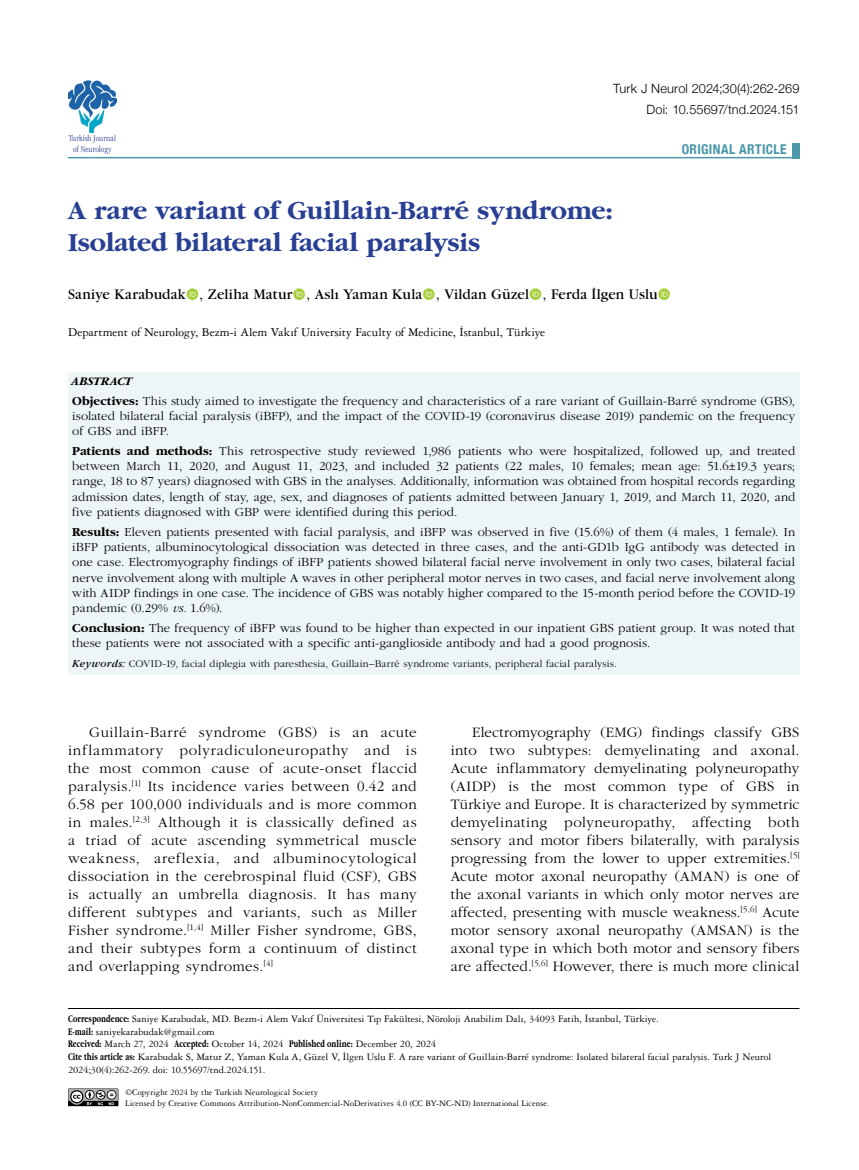
<style>
.page{position:relative;width:859px;height:1170px;background:#fff}
.page>*{position:absolute;margin:0;border:0;box-sizing:border-box;transform-origin:0 0}
.t1{font:27px/32.4px "Garamond Bold Tr";color:#283f93}
.t2{font:15px/18px "Garamond Tr";letter-spacing:.02em;color:#000;text-align:justify}
.t3{font:14.25px "Garamond Book Tr";letter-spacing:.015em;color:#000}
.t4{font:700 condensed 13.5px "Helvetica Neue";letter-spacing:.025em;color:#4a98aa}
.t5{font:12.75px/15.3px "Garamond Light Tr";letter-spacing:.005em;color:#000;text-align:justify}
.t6{font:12.75px "Garamond Three Tr";color:#000}
.t7{font:300 12.75px/21.3px "Helvetica Neue";letter-spacing:.005em;color:#000;text-align:right}
.t8{font:12px "Garamond Bold Italic Tr";letter-spacing:.02em;color:#000}
.t9{font:10.5px/12.6px "Garamond Three Tr";letter-spacing:.005em;color:#000}
.t10{font:10.5px "Garamond Light Tr";letter-spacing:.015em;color:#000}
.t11{font:9px/10.8px "Garamond Three Tr";letter-spacing:.005em;color:#000}
.t12{font:9px/10.8px "Garamond Condensed Light Tr";letter-spacing:.015em;color:#283f93;text-align:center}
.s1{font-family:"Garamond Bold Tr"}
.s2{font-family:"Garamond Italic Tr"}
.s3{font-family:"Garamond Book Italic Tr"}
.s4{font-family:"Garamond Cond Bold Tr"}
</style>
<div class="page">
<img style="left:68px;top:81px;width:49px;height:51px">
<hr style="left:68px;top:157px;width:731px;height:1px;background:#4a98aa">
<div style="left:792px;top:143px;width:7px;height:15px;background:#4a98aa"></div>
<div style="left:68px;top:372px;width:731px;height:302px;background:#edf5f7"></div>
<hr style="left:68px;top:1008px;width:731px;height:1px;background:#000">
<svg style="left:68px;top:1088px;width:50px;height:18px"></svg>
<p class="t7" style="left:613px;top:77px;width:188px">Turk J Neurol 2024;30(4):262-269<br>Doi: 10.55697/tnd.2024.151</p>
<p class="t12" style="left:69px;top:132px;width:49px">Turkish Journal of Neurology</p>
<p class="t4" style="left:682px;top:138px;width:106px">ORIGINAL ARTICLE</p>
<h1 class="t1" style="left:68px;top:193px;width:546px">A rare variant of Guillain-Barré syndrome:<br>Isolated bilateral facial paralysis</h1>
<p class="t3" style="left:68px;top:285px;width:591px">Saniye Karabudak , Zeliha Matur , Aslı Yaman Kula , Vildan Güzel , Ferda İlgen Uslu</p>
<p class="t6" style="left:68px;top:324px;width:479px">Department of Neurology, Bezm-i Alem Vakıf University Faculty of Medicine, İstanbul, Türkiye</p>
<p class="t8" style="left:72px;top:374px;width:62px">ABSTRACT</p>
<p class="t5" style="left:72px;top:392px;width:724px"><span class="s1">Objectives:</span> This study aimed to investigate the frequency and characteristics of a rare variant of Guillain-Barré syndrome (GBS), isolated bilateral facial paralysis (iBFP), and the impact of the COVID-19 (coronavirus disease 2019) pandemic on the frequency of GBS and iBFP.</p>
<p class="t5" style="left:72px;top:443px;width:724px"><span class="s1">Patients and methods:</span> This retrospective study reviewed 1,986 patients who were hospitalized, followed up, and treated between March 11, 2020, and August 11, 2023, and included 32 patients (22 males, 10 females; mean age: 51.6±19.3 years; range, 18 to 87 years) diagnosed with GBS in the analyses. Additionally, information was obtained from hospital records regarding admission dates, length of stay, age, sex, and diagnoses of patients admitted between January 1, 2019, and March 11, 2020, and five patients diagnosed with GBP were identified during this period.</p>
<p class="t5" style="left:72px;top:523px;width:724px"><span class="s1">Results:</span> Eleven patients presented with facial paralysis, and iBFP was observed in five (15.6%) of them (4 males, 1 female). In iBFP patients, albuminocytological dissociation was detected in three cases, and the anti-GD1b IgG antibody was detected in one case. Electromyography findings of iBFP patients showed bilateral facial nerve involvement in only two cases, bilateral facial nerve involvement along with multiple A waves in other peripheral motor nerves in two cases, and facial nerve involvement along with AIDP findings in one case. The incidence of GBS was notably higher compared to the 15-month period before the COVID-19 pandemic (0.29% <span class="s2">vs.</span> 1.6%).</p>
<p class="t5" style="left:72px;top:619px;width:724px"><span class="s1">Conclusion:</span> The frequency of iBFP was found to be higher than expected in our inpatient GBS patient group. It was noted that these patients were not associated with a specific anti-ganglioside antibody and had a good prognosis.</p>
<p class="t10" style="left:72px;top:657px;width:546px"><span class="s3">Keywords:</span> COVID-19, facial diplegia with paresthesia, Guillain–Barré syndrome variants, peripheral facial paralysis.</p>
<p class="t2" style="left:68px;top:722px;width:350px;text-indent:21px">Guillain-Barré syndrome (GBS) is an acute inflammatory polyradiculoneuropathy and is the most common cause of acute-onset flaccid paralysis.<sup>[1]</sup> Its incidence varies between 0.42 and 6.58 per 100,000 individuals and is more common in males.<sup>[2,3]</sup> Although it is classically defined as a triad of acute ascending symmetrical muscle weakness, areflexia, and albuminocytological dissociation in the cerebrospinal fluid (CSF), GBS is actually an umbrella diagnosis. It has many different subtypes and variants, such as Miller Fisher syndrome.<sup>[1,4]</sup> Miller Fisher syndrome, GBS, and their subtypes form a continuum of distinct and overlapping syndromes.<sup>[4]</sup></p>
<p class="t2" style="left:451px;top:722px;width:350px;text-indent:21px">Electromyography (EMG) findings classify GBS into two subtypes: demyelinating and axonal.<br>Acute inflammatory demyelinating polyneuropathy (AIDP) is the most common type of GBS in Türkiye and Europe. It is characterized by symmetric demyelinating polyneuropathy, affecting both sensory and motor fibers bilaterally, with paralysis progressing from the lower to upper extremities.<sup>[5] </sup>Acute motor axonal neuropathy (AMAN) is one of the axonal variants in which only motor nerves are affected, presenting with muscle weakness.<sup>[5,6]</sup> Acute motor sensory axonal neuropathy (AMSAN) is the axonal type in which both motor and sensory fibers are affected.<sup>[5,6]</sup> However, there is much more clinical</p>
<p class="t9" style="left:68px;top:1012px;width:705px"><span class="s4">Correspondence:</span> Saniye Karabudak, MD. Bezm-i Alem Vakıf Üniversitesi Tıp Fakültesi, Nöroloji Anabilim Dalı, 34093 Fatih, İstanbul, Türkiye.<br><span class="s4">E-mail:</span> saniyekarabudak@gmail.com<br><span class="s4">Received:</span> March 27, 2024 <span class="s4">Accepted:</span> October 14, 2024 <span class="s4">Published online:</span> December 20, 2024<br><span class="s4">Cite this article as:</span> Karabudak S, Matur Z, Yaman Kula A, Güzel V, İlgen Uslu F. A rare variant of Guillain-Barré syndrome: Isolated bilateral facial paralysis. Turk J Neurol 2024;30(4):262-269. doi: 10.55697/tnd.2024.151.</p>
<p class="t11" style="left:125px;top:1086px;width:426px">©Copyright 2024 by the Turkish Neurological Society<br>Licensed by Creative Commons Attribution-NonCommercial-NoDerivatives 4.0 (CC BY-NC-ND) International License.</p>
</div>
